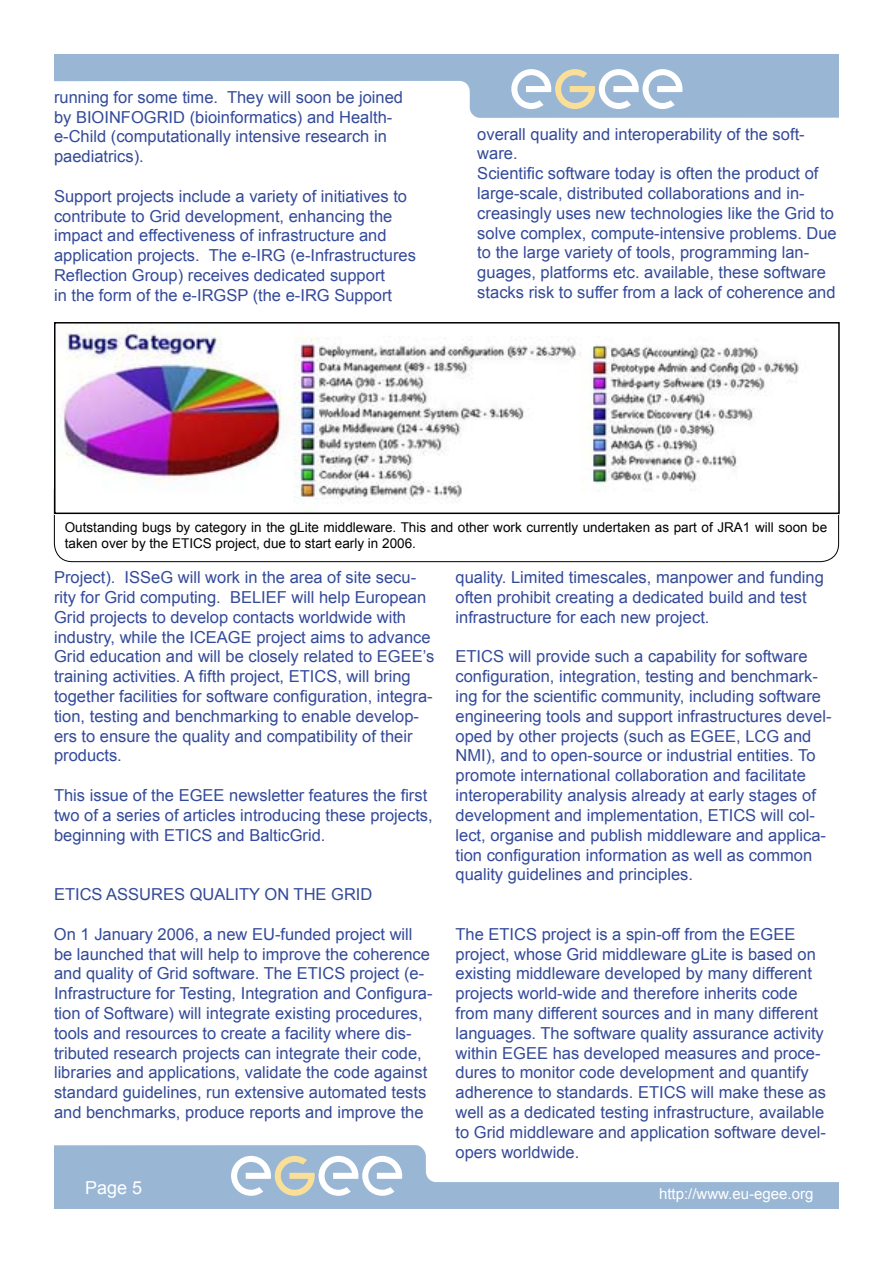
<style>
.page{position:relative;width:893px;height:1263px;background:#fff}
.page>*{position:absolute;margin:0;border:0;box-sizing:border-box;transform-origin:0 0}
.t1{font:18px "Arial";color:#fff}
.t2{font:16.5px/19.8px "Arial";color:#334a99}
.t3{font:15px "Arial";color:#fff}
.t4{font:13.5px/16.2px "Arial";color:#000}
</style>
<div class="page">
<svg style="left:54px;top:1145px;width:785px;height:64px;fill:#99b7d5"></svg>
<svg style="left:54px;top:54px;width:785px;height:64px;fill:#99b7d5"></svg>
<svg style="left:231px;top:1156px;width:171px;height:40px"></svg>
<svg style="left:511px;top:69px;width:171px;height:40px"></svg>
<div style="left:54px;top:473px;width:785px;height:89px;border:1px solid #000;border-radius:18px"></div>
<img style="left:57px;top:325px;width:780px;height:185px">
<div style="left:54px;top:322px;width:786px;height:192px;border:2px solid #000"></div>
<p class="t2" style="left:54px;top:87px;width:351px">running for some time. They will soon be joined by BIOINFOGRID (bioinformatics) and Health&shy;e-Child (computationally intensive research in paediatrics).</p>
<p class="t2" style="left:54px;top:186px;width:363px">Support projects include a variety of initiatives to contribute to Grid development, enhancing the impact and effectiveness of infrastructure and application projects. The e-IRG (e-Infrastructures Reflection Group) receives dedicated support<br>in the form of the e-IRGSP (the e-IRG Support</p>
<p class="t2" style="left:477px;top:124px;width:361px">overall quality and interoperability of the soft&shy;ware.<br>Scientific software today is often the product of large-scale, distributed collaborations and in&shy;creasingly uses new technologies like the Grid to solve complex, compute-intensive problems. Due to the large variety of tools, programming lan&shy;guages, platforms etc. available, these software stacks risk to suffer from a lack of coherence and</p>
<p class="t4" style="left:65px;top:519px;width:764px">Outstanding bugs by category in the gLite middleware. This and other work currently undertaken as part of JRA1 will soon be taken over by the ETICS project, due to start early in 2006.</p>
<p class="t2" style="left:54px;top:568px;width:382px">Project). ISSeG will work in the area of site secu&shy;rity for Grid computing. BELIEF will help European Grid projects to develop contacts worldwide with industry, while the ICEAGE project aims to advance Grid education and will be closely related to EGEE’s training activities. A fifth project, ETICS, will bring together facilities for software configuration, integra&shy;tion, testing and benchmarking to enable develop&shy;ers to ensure the quality and compatibility of their products.</p>
<p class="t2" style="left:54px;top:785px;width:380px">This issue of the EGEE newsletter features the first two of a series of articles introducing these projects, beginning with ETICS and BalticGrid.</p>
<p class="t2" style="left:455px;top:568px;width:370px">quality. Limited timescales, manpower and funding often prohibit creating a dedicated build and test infrastructure for each new project.</p>
<p class="t2" style="left:455px;top:647px;width:378px">ETICS will provide such a capability for software configuration, integration, testing and benchmark&shy;ing for the scientific community, including software engineering tools and support infrastructures devel&shy;oped by other projects (such as EGEE, LCG and NMI), and to open-source or industrial entities. To promote international collaboration and facilitate interoperability analysis already at early stages of development and implementation, ETICS will col&shy;lect, organise and publish middleware and applica&shy;tion configuration information as well as common quality guidelines and principles.</p>
<p class="t2" style="left:54px;top:884px;width:65px">ETICS assures</p>
<p class="t2" style="left:190px;top:884px;width:23px">qualit</p>
<p class="t2" style="left:249px;top:884px;width:56px">y on the</p>
<p class="t2" style="left:331px;top:884px;width:23px">Grid</p>
<p class="t2" style="left:54px;top:924px;width:380px">On 1 January 2006, a new EU-funded project will be launched that will help to improve the coherence and quality of Grid software. The ETICS project (e-Infrastructure for Testing, Integration and Configura&shy;tion of Software) will integrate existing procedures, tools and resources to create a facility where dis&shy;tributed research projects can integrate their code, libraries and applications, validate the code against standard guidelines, run extensive automated tests and benchmarks, produce reports and improve the</p>
<p class="t2" style="left:455px;top:924px;width:372px">The ETICS project is a spin-off from the EGEE project, whose Grid middleware gLite is based on existing middleware developed by many different projects world-wide and therefore inherits code from many different sources and in many different languages. The software quality assurance activity within EGEE has developed measures and proce&shy;dures to monitor code development and quantify adherence to standards. ETICS will make these as well as a dedicated testing infrastructure, available to Grid middleware and application software devel&shy;opers worldwide.</p>
<p class="t1" style="left:85px;top:1176px;width:44px">Page</p>
<p class="t3" style="left:659px;top:1184px;width:156px">http://www.eu-egee.org</p>
</div>
